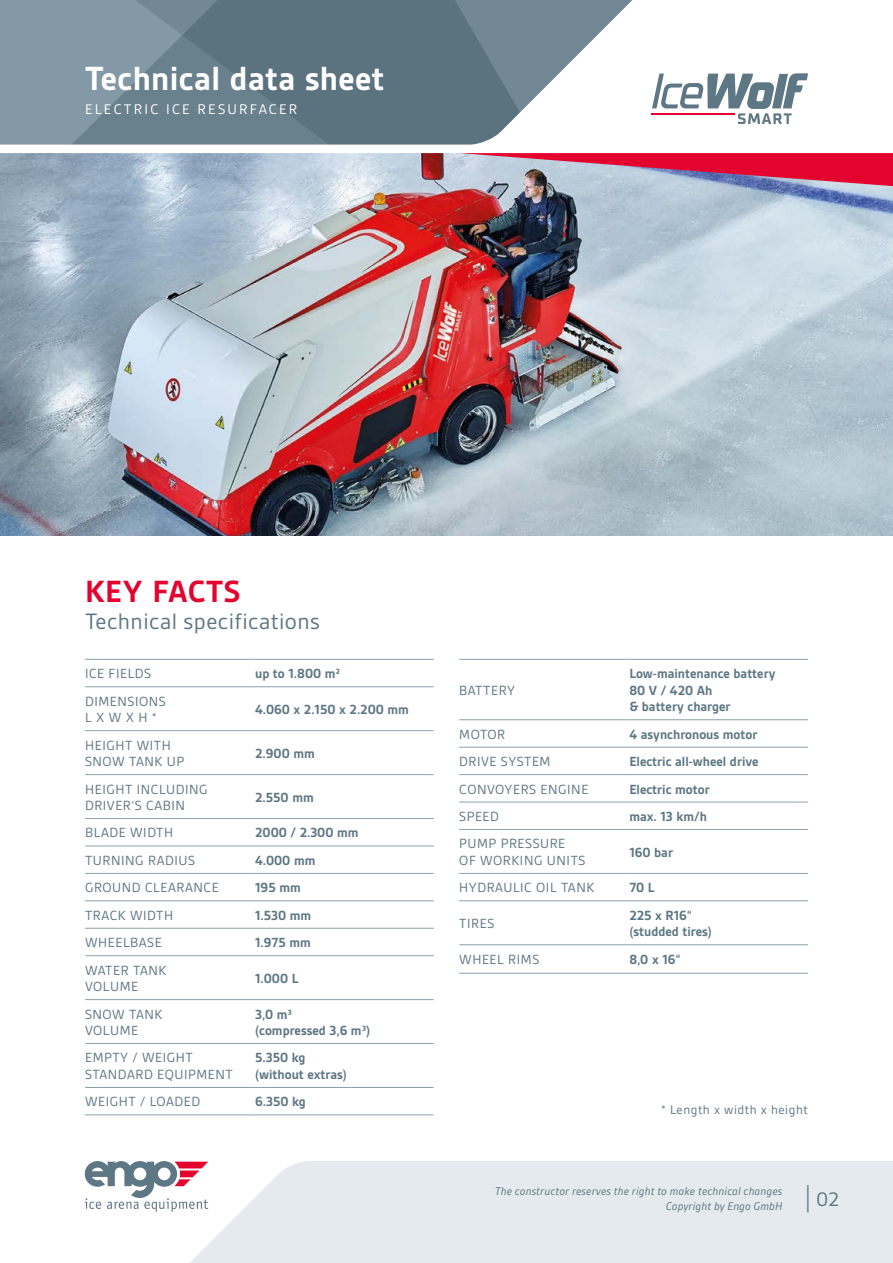
<style>
.page{position:relative;width:893px;height:1263px;background:#fff}
.page>*{position:absolute;margin:0;border:0;box-sizing:border-box;transform-origin:0 0}
.t1{font:700 36px "Gesta";letter-spacing:.01em;color:#fff}
.t2{font:700 33px "Gesta";letter-spacing:.02em;color:#e4032e}
.t3{font:24px "Gesta";letter-spacing:.02em;color:#5d7784}
.t4{font:21px "Gesta";color:#5d7784}
.t5{font:15px "Gesta";letter-spacing:.15em;color:#fff}
.t6{font:14.25px/16.5px "Gesta";letter-spacing:.04em;color:#5d7784}
.t7{font:700 14.25px/16.5px "Gesta";color:#5d7784}
.t8{font:13.5px "Gesta";letter-spacing:.04em;color:#5d7784}
.t9{font:italic 12px/15px "Gesta";letter-spacing:.01em;color:#5d7784;text-align:right}
.s1{font-size:31.5px}
</style>
<div class="page">
<div style="left:190px;top:1161px;width:703px;height:102px;background:#e4eaee"></div>
<svg style="left:85px;top:1161px;width:123px;height:51px"></svg>
<hr style="left:85px;top:659px;width:170px;height:1px;background:#8aa0ac">
<hr style="left:255px;top:659px;width:179px;height:1px;background:#8aa0ac">
<hr style="left:85px;top:686px;width:170px;height:1px;background:#8aa0ac">
<hr style="left:255px;top:686px;width:179px;height:1px;background:#8aa0ac">
<hr style="left:85px;top:730px;width:170px;height:1px;background:#8aa0ac">
<hr style="left:255px;top:730px;width:179px;height:1px;background:#8aa0ac">
<hr style="left:85px;top:774px;width:170px;height:1px;background:#8aa0ac">
<hr style="left:255px;top:774px;width:179px;height:1px;background:#8aa0ac">
<hr style="left:85px;top:818px;width:170px;height:1px;background:#8aa0ac">
<hr style="left:255px;top:818px;width:179px;height:1px;background:#8aa0ac">
<hr style="left:85px;top:846px;width:170px;height:1px;background:#8aa0ac">
<hr style="left:255px;top:846px;width:179px;height:1px;background:#8aa0ac">
<hr style="left:85px;top:873px;width:170px;height:1px;background:#8aa0ac">
<hr style="left:255px;top:873px;width:179px;height:1px;background:#8aa0ac">
<hr style="left:85px;top:900px;width:170px;height:1px;background:#8aa0ac">
<hr style="left:255px;top:900px;width:179px;height:1px;background:#8aa0ac">
<hr style="left:85px;top:928px;width:170px;height:1px;background:#8aa0ac">
<hr style="left:255px;top:928px;width:179px;height:1px;background:#8aa0ac">
<hr style="left:85px;top:955px;width:170px;height:1px;background:#8aa0ac">
<hr style="left:255px;top:955px;width:179px;height:1px;background:#8aa0ac">
<hr style="left:85px;top:999px;width:170px;height:1px;background:#8aa0ac">
<hr style="left:255px;top:999px;width:179px;height:1px;background:#8aa0ac">
<hr style="left:85px;top:1043px;width:170px;height:1px;background:#8aa0ac">
<hr style="left:255px;top:1043px;width:179px;height:1px;background:#8aa0ac">
<hr style="left:85px;top:1087px;width:170px;height:1px;background:#8aa0ac">
<hr style="left:255px;top:1087px;width:179px;height:1px;background:#8aa0ac">
<hr style="left:85px;top:1115px;width:170px;height:1px;background:#8aa0ac">
<hr style="left:255px;top:1115px;width:179px;height:1px;background:#8aa0ac">
<hr style="left:459px;top:659px;width:170px;height:1px;background:#8aa0ac">
<hr style="left:629px;top:659px;width:179px;height:1px;background:#8aa0ac">
<hr style="left:459px;top:719px;width:170px;height:1px;background:#8aa0ac">
<hr style="left:629px;top:719px;width:179px;height:1px;background:#8aa0ac">
<hr style="left:459px;top:747px;width:170px;height:1px;background:#8aa0ac">
<hr style="left:629px;top:747px;width:179px;height:1px;background:#8aa0ac">
<hr style="left:459px;top:774px;width:170px;height:1px;background:#8aa0ac">
<hr style="left:629px;top:774px;width:179px;height:1px;background:#8aa0ac">
<hr style="left:459px;top:802px;width:170px;height:1px;background:#8aa0ac">
<hr style="left:629px;top:802px;width:179px;height:1px;background:#8aa0ac">
<hr style="left:459px;top:829px;width:170px;height:1px;background:#8aa0ac">
<hr style="left:629px;top:829px;width:179px;height:1px;background:#8aa0ac">
<hr style="left:459px;top:873px;width:170px;height:1px;background:#8aa0ac">
<hr style="left:629px;top:873px;width:179px;height:1px;background:#8aa0ac">
<hr style="left:459px;top:900px;width:170px;height:1px;background:#8aa0ac">
<hr style="left:629px;top:900px;width:179px;height:1px;background:#8aa0ac">
<hr style="left:459px;top:944px;width:170px;height:1px;background:#8aa0ac">
<hr style="left:629px;top:944px;width:179px;height:1px;background:#8aa0ac">
<hr style="left:459px;top:973px;width:170px;height:1px;background:#8aa0ac">
<hr style="left:629px;top:973px;width:179px;height:1px;background:#8aa0ac">
<img style="left:0;top:153px;width:893px;height:383px">
<svg style="left:404px;top:153px;width:489px;height:34px;background:#c46885"></svg>
<svg style="left:0;top:0;width:633px;height:145px;background:#7b8f9b"></svg>
<svg style="left:652px;top:73px;width:156px;height:51px"></svg>
<hr style="left:651px;top:113px;width:84px;height:2px;background:#e4032e">
<h1 class="t1" style="left:85px;top:58px;width:301px">Technical data sheet</h1>
<p class="t5" style="left:85px;top:101px;width:214px">ELECTRIC ICE RESURFACER</p>
<h2 class="t2" style="left:85px;top:573px;width:157px">KEY FACTS</h2>
<h3 class="t3" style="left:85px;top:608px;width:236px">Technical specifications</h3>
<p class="t6" style="left:85px;top:665px;width:68px">ICE FIELDS</p>
<p class="t7" style="left:255px;top:665px;width:87px">up to 1.800 m²</p>
<p class="t6" style="left:85px;top:693px;width:82px">DIMENSIONS<br>L X W X H *</p>
<p class="t7" style="left:255px;top:701px;width:155px">4.060 x 2.150 x 2.200 mm</p>
<p class="t6" style="left:85px;top:737px;width:101px">HEIGHT WITH<br>SNOW TANK UP</p>
<p class="t7" style="left:255px;top:745px;width:61px">2.900 mm</p>
<p class="t6" style="left:85px;top:780px;width:124px">HEIGHT INCLUDING<br>DRIVER‘S CABIN</p>
<p class="t7" style="left:255px;top:789px;width:60px">2.550 mm</p>
<p class="t6" style="left:85px;top:824px;width:90px">BLADE WIDTH</p>
<p class="t7" style="left:255px;top:825px;width:105px">2000 / 2.300 mm</p>
<p class="t6" style="left:85px;top:852px;width:111px">TURNING RADIUS</p>
<p class="t7" style="left:255px;top:852px;width:62px">4.000 mm</p>
<p class="t6" style="left:85px;top:879px;width:135px">GROUND CLEARANCE</p>
<p class="t7" style="left:255px;top:879px;width:47px">195 mm</p>
<p class="t6" style="left:85px;top:907px;width:90px">TRACK WIDTH</p>
<p class="t7" style="left:255px;top:907px;width:58px">1.530 mm</p>
<p class="t6" style="left:85px;top:934px;width:78px">WHEELBASE</p>
<p class="t7" style="left:255px;top:934px;width:57px">1.975 mm</p>
<p class="t6" style="left:85px;top:962px;width:83px">WATER TANK<br>VOLUME</p>
<p class="t7" style="left:255px;top:970px;width:45px">1.000 L</p>
<p class="t6" style="left:85px;top:1005px;width:79px">SNOW TANK<br>VOLUME</p>
<p class="t7" style="left:255px;top:1006px;width:117px">3,0 m³<br>(compressed 3,6 m³)</p>
<p class="t6" style="left:85px;top:1049px;width:149px">EMPTY / WEIGHT<br>STANDARD EQUIPMENT</p>
<p class="t7" style="left:255px;top:1050px;width:93px">5.350 kg (without extras)</p>
<p class="t6" style="left:85px;top:1093px;width:117px">WEIGHT / LOADED</p>
<p class="t7" style="left:255px;top:1093px;width:52px">6.350 kg</p>
<p class="t6" style="left:459px;top:682px;width:57px">BATTERY</p>
<p class="t7" style="left:629px;top:665px;width:148px">Low-maintenance battery<br>80 V / 420 Ah<br>&amp; battery charger</p>
<p class="t6" style="left:459px;top:726px;width:48px">MOTOR</p>
<p class="t7" style="left:629px;top:726px;width:130px">4 asynchronous motor</p>
<p class="t6" style="left:459px;top:753px;width:93px">DRIVE SYSTEM</p>
<p class="t7" style="left:629px;top:753px;width:131px">Electric all-wheel drive</p>
<p class="t6" style="left:459px;top:781px;width:131px">CONVOYERS ENGINE</p>
<p class="t7" style="left:629px;top:781px;width:82px">Electric motor</p>
<p class="t6" style="left:459px;top:808px;width:41px">SPEED</p>
<p class="t7" style="left:629px;top:808px;width:79px">max. 13 km/h</p>
<p class="t6" style="left:459px;top:835px;width:128px">PUMP PRESSURE<br>OF WORKING UNITS</p>
<p class="t7" style="left:629px;top:844px;width:45px">160 bar</p>
<p class="t6" style="left:459px;top:879px;width:137px">HYDRAULIC OIL TANK</p>
<p class="t7" style="left:629px;top:879px;width:27px">70 L</p>
<p class="t6" style="left:459px;top:915px;width:36px">TIRES</p>
<p class="t7" style="left:629px;top:907px;width:84px">225 x R16“ (studded tires)</p>
<p class="t6" style="left:459px;top:951px;width:81px">WHEEL RIMS</p>
<p class="t7" style="left:629px;top:951px;width:53px">8,0 x 16“</p>
<p class="t8" style="left:661px;top:1102px;width:148px">* Length x width x height</p>
<p class="t9" style="left:495px;top:1184px;width:289px">The constructor reserves the right to make technical changes<br>Copyright by Engo GmbH</p>
<h3 class="t4" style="left:805px;top:1187px;width:36px"><span class="s1">|</span> 02</h3>
</div>
